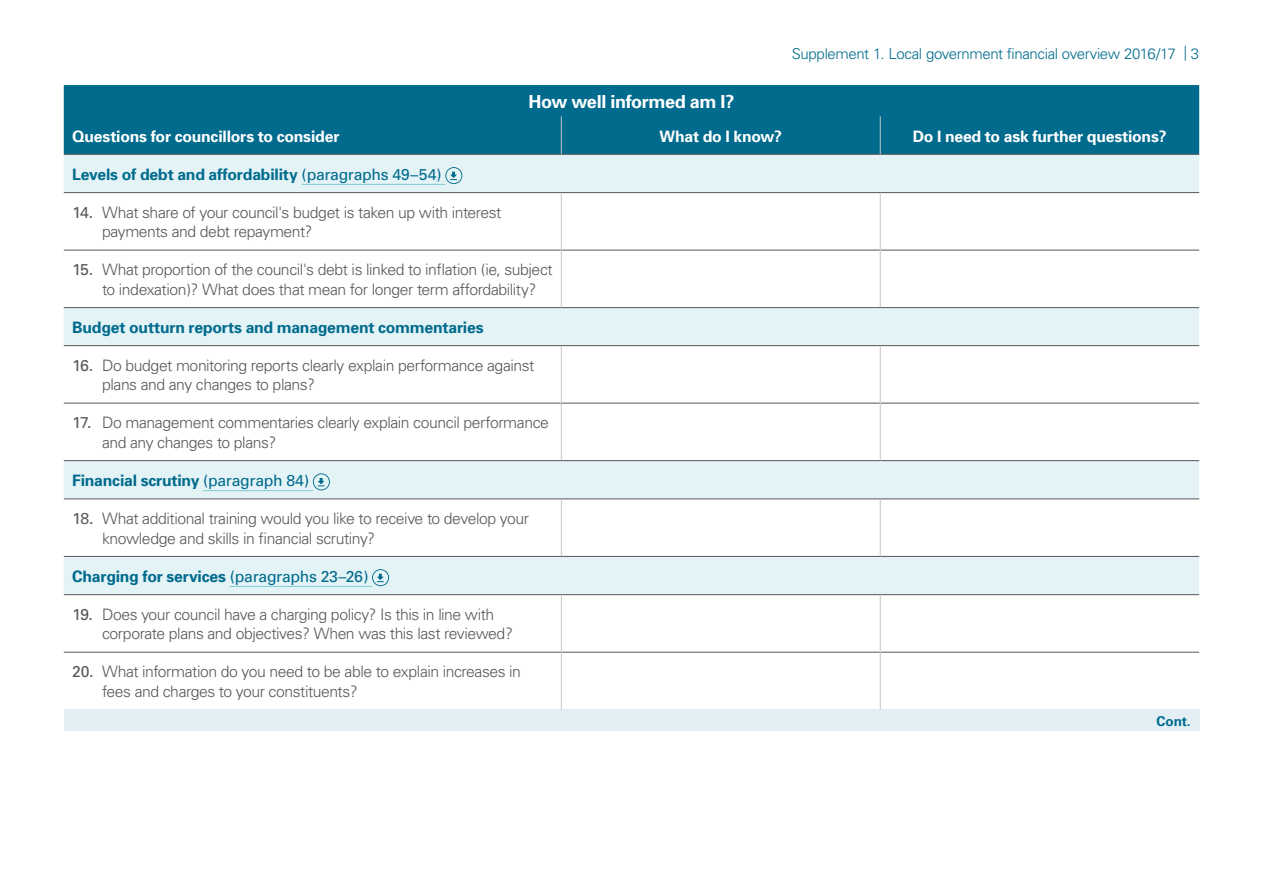
<style>
.page{position:relative;width:1263px;height:893px;background:#fff}
.page>*{position:absolute;margin:0;border:0;box-sizing:border-box;transform-origin:0 0}
._21A-Table_header__I{font:700 18px "Univers";letter-spacing:-.02em;color:#fff}
.t1{font:300 15.75px/19.5px "Univers";letter-spacing:-.03em;color:#575756}
._21B-Table_subhead{font:700 15.75px "Univers";letter-spacing:-.015em;color:#006b8d}
._21A-Table_header__I-2{font:700 15.75px "Univers";letter-spacing:-.015em;color:#fff}
.t2{font:300 15px "Univers";letter-spacing:-.025em;color:#006b8d}
._21C-Table_footer__I{font:700 13.5px "Univers";color:#006b8d}
.s1{font-weight:400}
</style>
<div class="page">
<div style="left:64px;top:85px;width:1135px;height:69px;background:#006b8d"></div>
<svg style="left:64px;top:155px;width:1135px;height:439px"></svg>
<div style="left:64px;top:710px;width:1135px;height:21px;background:#e3eff5"></div>
<hr style="left:64px;top:154px;width:497px;height:1px;background:#575756">
<hr style="left:561px;top:154px;width:319px;height:1px;background:#575756">
<hr style="left:880px;top:154px;width:319px;height:1px;background:#575756">
<hr style="left:64px;top:192px;width:497px;height:1px;background:#575756">
<hr style="left:561px;top:192px;width:319px;height:1px;background:#575756">
<hr style="left:880px;top:192px;width:319px;height:1px;background:#575756">
<hr style="left:64px;top:250px;width:497px;height:1px;background:#575756">
<hr style="left:562px;top:250px;width:318px;height:1px;background:#575756">
<hr style="left:881px;top:250px;width:318px;height:1px;background:#575756">
<hr style="left:64px;top:307px;width:497px;height:1px;background:#575756">
<hr style="left:561px;top:307px;width:319px;height:1px;background:#575756">
<hr style="left:880px;top:307px;width:319px;height:1px;background:#575756">
<hr style="left:64px;top:345px;width:497px;height:1px;background:#575756">
<hr style="left:561px;top:345px;width:319px;height:1px;background:#575756">
<hr style="left:880px;top:345px;width:319px;height:1px;background:#575756">
<hr style="left:64px;top:403px;width:497px;height:1px;background:#575756">
<hr style="left:562px;top:403px;width:318px;height:1px;background:#575756">
<hr style="left:881px;top:403px;width:318px;height:1px;background:#575756">
<hr style="left:64px;top:460px;width:497px;height:1px;background:#575756">
<hr style="left:561px;top:460px;width:319px;height:1px;background:#575756">
<hr style="left:880px;top:460px;width:319px;height:1px;background:#575756">
<hr style="left:64px;top:498px;width:497px;height:1px;background:#575756">
<hr style="left:561px;top:498px;width:319px;height:1px;background:#575756">
<hr style="left:880px;top:498px;width:319px;height:1px;background:#575756">
<hr style="left:64px;top:556px;width:497px;height:1px;background:#575756">
<hr style="left:561px;top:556px;width:319px;height:1px;background:#575756">
<hr style="left:880px;top:556px;width:319px;height:1px;background:#575756">
<hr style="left:64px;top:594px;width:497px;height:1px;background:#575756">
<hr style="left:561px;top:594px;width:319px;height:1px;background:#575756">
<hr style="left:880px;top:594px;width:319px;height:1px;background:#575756">
<hr style="left:64px;top:652px;width:497px;height:1px;background:#575756">
<hr style="left:562px;top:652px;width:318px;height:1px;background:#575756">
<hr style="left:881px;top:652px;width:318px;height:1px;background:#575756">
<hr style="left:561px;top:193px;width:1px;height:57px;background:#c6c6c6">
<hr style="left:880px;top:193px;width:1px;height:57px;background:#c6c6c6">
<hr style="left:561px;top:250px;width:1px;height:57px;background:#c6c6c6">
<hr style="left:880px;top:250px;width:1px;height:57px;background:#c6c6c6">
<hr style="left:561px;top:346px;width:1px;height:57px;background:#c6c6c6">
<hr style="left:880px;top:346px;width:1px;height:57px;background:#c6c6c6">
<hr style="left:561px;top:403px;width:1px;height:57px;background:#c6c6c6">
<hr style="left:880px;top:403px;width:1px;height:57px;background:#c6c6c6">
<hr style="left:561px;top:499px;width:1px;height:57px;background:#c6c6c6">
<hr style="left:880px;top:499px;width:1px;height:57px;background:#c6c6c6">
<hr style="left:561px;top:595px;width:1px;height:57px;background:#c6c6c6">
<hr style="left:880px;top:595px;width:1px;height:57px;background:#c6c6c6">
<hr style="left:561px;top:652px;width:1px;height:58px;background:#c6c6c6">
<hr style="left:880px;top:652px;width:1px;height:58px;background:#c6c6c6">
<hr style="left:561px;top:116px;width:1px;height:38px;background:#c6c6c6">
<hr style="left:880px;top:116px;width:1px;height:38px;background:#c6c6c6">
<hr style="left:301px;top:184px;width:144px;height:1px;background:#81cbd4">
<svg style="left:445px;top:167px;width:17px;height:17px"></svg>
<hr style="left:203px;top:490px;width:110px;height:1px;background:#81cbd4">
<svg style="left:313px;top:473px;width:17px;height:17px"></svg>
<hr style="left:230px;top:586px;width:142px;height:1px;background:#81cbd4">
<svg style="left:372px;top:569px;width:17px;height:17px"></svg>
<p class="_21A-Table_header__I" style="left:528px;top:91px;width:208px">How well informed am I?</p>
<p class="t2" style="left:792px;top:44px;width:409px">Supplement 1. Local government financial overview 2016/17 | 3</p>
<p class="_21A-Table_header__I-2" style="left:72px;top:126px;width:269px">Questions for councillors to consider</p>
<p class="_21A-Table_header__I-2" style="left:660px;top:126px;width:124px">What do I know?</p>
<p class="_21A-Table_header__I-2" style="left:913px;top:126px;width:255px">Do I need to ask further questions?</p>
<p class="_21B-Table_subhead" style="left:72px;top:165px;width:371px">Levels of debt and affordability <span class="s1">(paragraphs 49–54)</span></p>
<p class="t1" style="left:102px;top:203px;width:401px;text-indent:-30px"><span class="s1">14.</span> What share of your council's budget is taken up with interest payments and debt repayment?</p>
<p class="t1" style="left:102px;top:260px;width:452px;text-indent:-30px"><span class="s1">15.</span> What proportion of the council's debt is linked to inflation (ie, subject to indexation)? What does that mean for longer term affordability?</p>
<p class="_21B-Table_subhead" style="left:72px;top:318px;width:413px">Budget outturn reports and management commentaries</p>
<p class="t1" style="left:102px;top:356px;width:434px;text-indent:-30px"><span class="s1">16.</span> Do budget monitoring reports clearly explain performance against plans and any changes to plans?</p>
<p class="t1" style="left:102px;top:413px;width:448px;text-indent:-30px"><span class="s1">17.</span> Do management commentaries clearly explain council performance and any changes to plans?</p>
<p class="_21B-Table_subhead" style="left:72px;top:471px;width:239px">Financial scrutiny <span class="s1">(paragraph 84)</span></p>
<p class="t1" style="left:102px;top:509px;width:428px;text-indent:-30px"><span class="s1">18.</span> What additional training would you like to receive to develop your knowledge and skills in financial scrutiny?</p>
<p class="_21B-Table_subhead" style="left:72px;top:567px;width:298px">Charging for services <span class="s1">(paragraphs 23–26)</span></p>
<p class="t1" style="left:102px;top:605px;width:412px;text-indent:-30px"><span class="s1">19.</span> Does your council have a charging policy? Is this in line with corporate plans and objectives? When was this last reviewed?</p>
<p class="t1" style="left:102px;top:662px;width:420px;text-indent:-30px"><span class="s1">20.</span> What information do you need to be able to explain increases in fees and charges to your constituents?</p>
<p class="_21C-Table_footer__I" style="left:1156px;top:713px;width:36px">Cont.</p>
</div>
